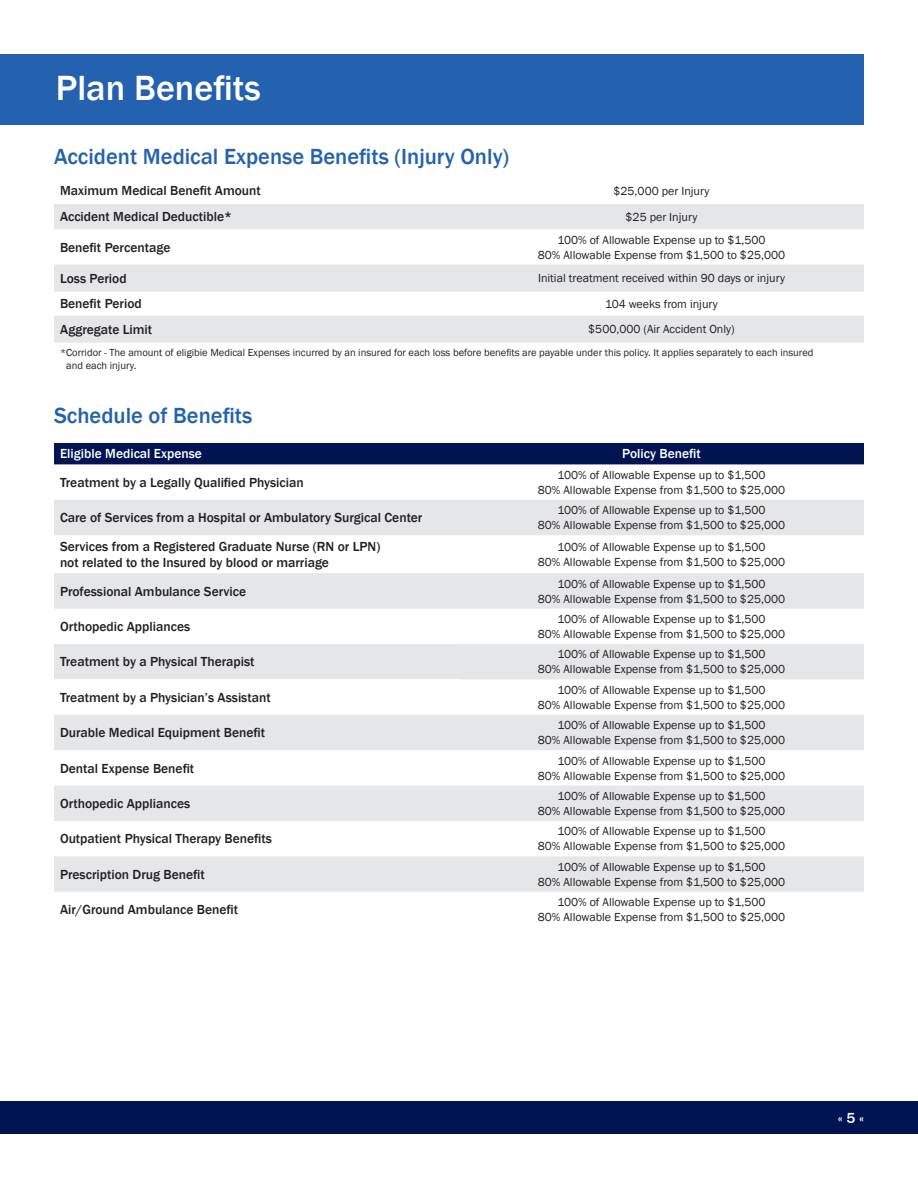
<style>
.page{position:relative;width:918px;height:1188px;background:#fff}
.page>*{position:absolute;margin:0;border:0;box-sizing:border-box;transform-origin:0 0}
.t1{font:500 36px "Franklin Gothic";color:#fff}
.t2{font:500 22.5px "Franklin Gothic";color:#2461ae}
.t3{font:500 15px "Franklin Gothic";color:#fff}
.t4{font:500 13.5px/16.5px "Franklin Gothic";color:#231f20}
.t5{font:500 13.5px "Franklin Gothic";color:#fff}
.t6{font:12px/15px "Franklin Gothic";color:#231f20;text-align:center}
.t7{font:10.5px/13.5px "Franklin Gothic";color:#231f20}
</style>
<div class="page">
<div style="left:0;top:1102px;width:918px;height:32px;background:#001353"></div>
<div style="left:0;top:54px;width:864px;height:70px;background:#2461ae"></div>
<svg style="left:54px;top:204px;width:810px;height:139px;fill:#e4e6e8"></svg>
<div style="left:54px;top:443px;width:810px;height:21px;background:#001353"></div>
<svg style="left:54px;top:500px;width:810px;height:180px;fill:#e4e6e8"></svg>
<div style="left:54px;top:644px;width:405px;height:35px;background:#e4e6e8"></div>
<div style="left:54px;top:679px;width:405px;height:36px;background:#fff"></div>
<svg style="left:54px;top:715px;width:810px;height:177px;fill:#e4e6e8"></svg>
<h1 class="t1" style="left:56px;top:66px;width:206px">Plan Benefits</h1>
<h2 class="t2" style="left:54px;top:143px;width:457px">Accident Medical Expense Benefits (Injury Only)</h2>
<p class="t4" style="left:60px;top:183px;width:202px">Maximum Medical Benefit Amount</p>
<p class="t6" style="left:614px;top:183px;width:97px">$25,000 per Injury</p>
<p class="t4" style="left:60px;top:209px;width:174px">Accident Medical Deductible*</p>
<p class="t6" style="left:626px;top:210px;width:73px">$25 per Injury</p>
<p class="t4" style="left:60px;top:239px;width:112px">Benefit Percentage</p>
<p class="t6" style="left:538px;top:232px;width:249px">100% of Allowable Expense up to $1,500<br>80% Allowable Expense from $1,500 to $25,000</p>
<p class="t4" style="left:60px;top:270px;width:68px">Loss Period</p>
<p class="t6" style="left:538px;top:271px;width:248px">Initial treatment received within 90 days or injury</p>
<p class="t4" style="left:60px;top:296px;width:83px">Benefit Period</p>
<p class="t6" style="left:605px;top:297px;width:114px">104 weeks from injury</p>
<p class="t4" style="left:60px;top:321px;width:94px">Aggregate Limit</p>
<p class="t6" style="left:588px;top:322px;width:148px">$500,000 (Air Accident Only)</p>
<p class="t7" style="left:66px;top:346px;width:749px;text-indent:-6px">*Corridor - The amount of eligibie Medical Expenses incurred by an insured for each loss before benefits are payable under this policy. It applies separately to each insured and each injury.</p>
<h2 class="t2" style="left:54px;top:402px;width:200px">Schedule of Benefits</h2>
<p class="t5" style="left:60px;top:446px;width:144px">Eligible Medical Expense</p>
<p class="t5" style="left:622px;top:446px;width:80px">Policy Benefit</p>
<p class="t4" style="left:60px;top:474px;width:245px">Treatment by a Legally Qualified Physician</p>
<p class="t6" style="left:538px;top:468px;width:249px">100% of Allowable Expense up to $1,500<br>80% Allowable Expense from $1,500 to $25,000</p>
<p class="t4" style="left:60px;top:510px;width:364px">Care of Services from a Hospital or Ambulatory Surgical Center</p>
<p class="t6" style="left:538px;top:503px;width:249px">100% of Allowable Expense up to $1,500<br>80% Allowable Expense from $1,500 to $25,000</p>
<p class="t4" style="left:60px;top:538px;width:322px">Services from a Registered Graduate Nurse (RN or LPN) not related to the Insured by blood or marriage</p>
<p class="t6" style="left:538px;top:540px;width:249px">100% of Allowable Expense up to $1,500<br>80% Allowable Expense from $1,500 to $25,000</p>
<p class="t4" style="left:60px;top:583px;width:188px">Professional Ambulance Service</p>
<p class="t6" style="left:538px;top:576px;width:249px">100% of Allowable Expense up to $1,500<br>80% Allowable Expense from $1,500 to $25,000</p>
<p class="t4" style="left:60px;top:618px;width:132px">Orthopedic Appliances</p>
<p class="t6" style="left:538px;top:612px;width:249px">100% of Allowable Expense up to $1,500<br>80% Allowable Expense from $1,500 to $25,000</p>
<p class="t4" style="left:60px;top:654px;width:196px">Treatment by a Physical Therapist</p>
<p class="t6" style="left:538px;top:647px;width:249px">100% of Allowable Expense up to $1,500<br>80% Allowable Expense from $1,500 to $25,000</p>
<p class="t4" style="left:60px;top:689px;width:212px">Treatment by a Physician’s Assistant</p>
<p class="t6" style="left:538px;top:683px;width:249px">100% of Allowable Expense up to $1,500<br>80% Allowable Expense from $1,500 to $25,000</p>
<p class="t4" style="left:60px;top:725px;width:207px">Durable Medical Equipment Benefit</p>
<p class="t6" style="left:538px;top:718px;width:249px">100% of Allowable Expense up to $1,500<br>80% Allowable Expense from $1,500 to $25,000</p>
<p class="t4" style="left:60px;top:760px;width:136px">Dental Expense Benefit</p>
<p class="t6" style="left:538px;top:753px;width:249px">100% of Allowable Expense up to $1,500<br>80% Allowable Expense from $1,500 to $25,000</p>
<p class="t4" style="left:60px;top:795px;width:132px">Orthopedic Appliances</p>
<p class="t6" style="left:538px;top:789px;width:249px">100% of Allowable Expense up to $1,500<br>80% Allowable Expense from $1,500 to $25,000</p>
<p class="t4" style="left:60px;top:831px;width:214px">Outpatient Physical Therapy Benefits</p>
<p class="t6" style="left:538px;top:824px;width:249px">100% of Allowable Expense up to $1,500<br>80% Allowable Expense from $1,500 to $25,000</p>
<p class="t4" style="left:60px;top:866px;width:146px">Prescription Drug Benefit</p>
<p class="t6" style="left:538px;top:860px;width:249px">100% of Allowable Expense up to $1,500<br>80% Allowable Expense from $1,500 to $25,000</p>
<p class="t4" style="left:60px;top:902px;width:180px">Air/Ground Ambulance Benefit</p>
<p class="t6" style="left:538px;top:895px;width:249px">100% of Allowable Expense up to $1,500<br>80% Allowable Expense from $1,500 to $25,000</p>
<p class="t3" style="left:838px;top:1109px;width:28px">« 5 «</p>
</div>
